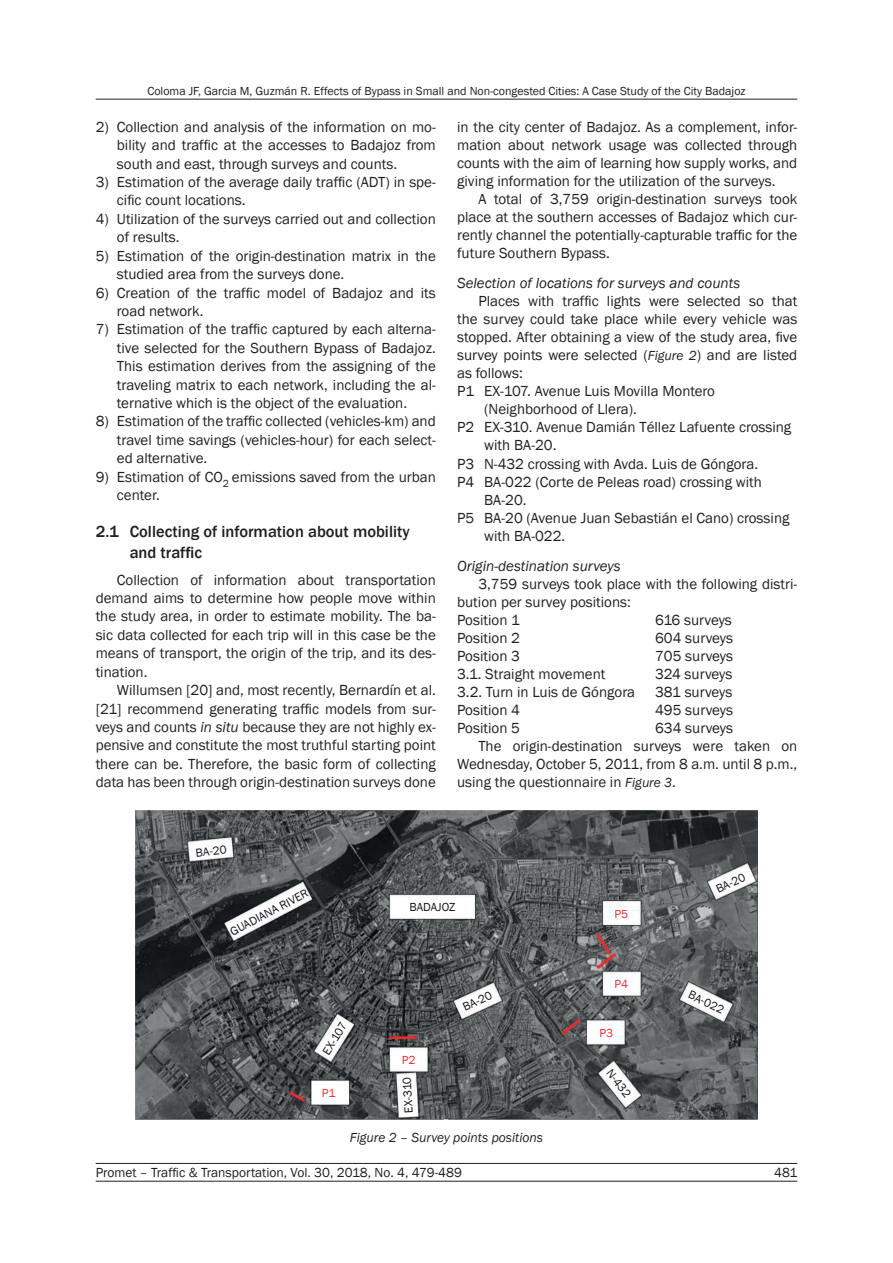
<style>
.page{position:relative;width:893px;height:1263px;background:#fff}
.page>*{position:absolute;margin:0;border:0;box-sizing:border-box;transform-origin:0 0}
.t1{font:500 16.5px/20.2px "Franklin Gothic";color:#231f20}
.t2{font:15px/18.5px "Franklin Gothic";color:#231f20;text-align:justify}
.t3{font:italic 15px "Franklin Gothic";color:#231f20}
.t4{font:13.5px "Franklin Gothic";color:#231f20}
.t5{font:italic 13.5px "Franklin Gothic";color:#231f20}
.t6{font:12px "Franklin Gothic";color:#231f20}
.t7{font:12px "Franklin Gothic";color:#17151a}
.t8{font:12px "Franklin Gothic";color:#ee2e34}
.s1{font-style:italic}
.s2{font-style:italic;font-size:13.5px}
</style>
<div class="page">
<hr style="left:96px;top:99px;width:701px;height:1px;background:#231f20">
<hr style="left:96px;top:1163px;width:701px;height:1px;background:#231f20">
<hr style="left:96px;top:1181px;width:701px;height:1px;background:#231f20">
<img style="left:135px;top:811px;width:622px;height:308px">
<p class="t6" style="left:147px;top:83px;width:600px">Coloma JF, Garcia M, Guzmán R. Effects of Bypass in Small and Non-congested Cities: A Case Study of the City Badajoz</p>
<p class="t2" style="left:117px;top:118px;width:320px;text-indent:-21px">2) Collection and analysis of the information on mo&shy;bility and traffic at the accesses to Badajoz from south and east, through surveys and counts.</p>
<p class="t2" style="left:117px;top:173px;width:320px;text-indent:-21px">3) Estimation of the average daily traffic (ADT) in spe&shy;cific count locations.</p>
<p class="t2" style="left:117px;top:210px;width:320px;text-indent:-21px">4) Utilization of the surveys carried out and collection of results.</p>
<p class="t2" style="left:117px;top:247px;width:320px;text-indent:-21px">5) Estimation of the origin-destination matrix in the studied area from the surveys done.</p>
<p class="t2" style="left:117px;top:284px;width:320px;text-indent:-21px">6) Creation of the traffic model of Badajoz and its road network.</p>
<p class="t2" style="left:117px;top:320px;width:320px;text-indent:-21px">7) Estimation of the traffic captured by each alterna&shy;tive selected for the Southern Bypass of Badajoz.<br>This estimation derives from the assigning of the traveling matrix to each network, including the al&shy;ternative which is the object of the evaluation.</p>
<p class="t2" style="left:117px;top:413px;width:320px;text-indent:-21px">8) Estimation of the traffic collected (vehicles-km) and travel time savings (vehicles-hour) for each select&shy;ed alternative.</p>
<p class="t2" style="left:117px;top:468px;width:320px;text-indent:-21px">9) Estimation of CO<sub>2</sub> emissions saved from the urban center.</p>
<p class="t1" style="left:130px;top:522px;width:281px;text-indent:-34px">2.1 Collecting of information about mobility and traffic</p>
<p class="t2" style="left:96px;top:571px;width:342px;text-indent:21px">Collection of information about transportation demand aims to determine how people move within the study area, in order to estimate mobility. The ba&shy;sic data collected for each trip will in this case be the means of transport, the origin of the trip, and its des&shy;tination.</p>
<p class="t2" style="left:96px;top:681px;width:342px;text-indent:21px">Willumsen [20] and, most recently, Bernardín et al. [21] recommend generating traffic models from sur&shy;veys and counts <span class="s1">in situ</span> because they are not highly ex&shy;pensive and constitute the most truthful starting point there can be. Therefore, the basic form of collecting data has been through origin-destination surveys done</p>
<p class="t2" style="left:457px;top:118px;width:342px;line-height:18px">in the city center of Badajoz. As a complement, infor&shy;mation about network usage was collected through counts with the aim of learning how supply works, and giving information for the utilization of the surveys.</p>
<p class="t2" style="left:457px;top:190px;width:342px;line-height:18px;text-indent:21px">A total of 3,759 origin-destination surveys took place at the southern accesses of Badajoz which cur&shy;rently channel the potentially-capturable traffic for the future Southern Bypass.</p>
<p class="t3" style="left:457px;top:274px;width:285px">Selection of locations for surveys and counts</p>
<p class="t2" style="left:478px;top:293px;width:320px">Places with traffic lights were selected so that</p>
<p class="t2" style="left:457px;top:311px;width:342px">the survey could take place while every vehicle was</p>
<p class="t2" style="left:457px;top:329px;width:342px">stopped. After obtaining a view of the study area, five</p>
<p class="t2" style="left:457px;top:347px;width:342px">survey points were selected (<span class="s2">Figure 2</span>) and are listed</p>
<p class="t2" style="left:457px;top:365px;width:67px">as follows:</p>
<p class="t2" style="left:457px;top:383px;width:259px">P1 EX-107. Avenue Luis Movilla Montero</p>
<p class="t2" style="left:484px;top:401px;width:154px">(Neighborhood of Llera).</p>
<p class="t2" style="left:457px;top:419px;width:336px">P2 EX-310. Avenue Damián Téllez Lafuente crossing</p>
<p class="t2" style="left:484px;top:437px;width:74px">with BA-20.</p>
<p class="t2" style="left:457px;top:455px;width:303px">P3 N-432 crossing with Avda. Luis de Góngora.</p>
<p class="t2" style="left:457px;top:473px;width:306px">P4 BA-022 (Corte de Peleas road) crossing with</p>
<p class="t2" style="left:484px;top:491px;width:44px">BA-20.</p>
<p class="t2" style="left:457px;top:509px;width:334px">P5 BA-20 (Avenue Juan Sebastián el Cano) crossing</p>
<p class="t2" style="left:484px;top:527px;width:83px">with BA-022.</p>
<p class="t3" style="left:457px;top:557px;width:165px">Origin-destination surveys</p>
<p class="t2" style="left:457px;top:576px;width:342px;line-height:18px;text-align:left;text-indent:21px">3,759 surveys took place with the following distri&shy;bution per survey positions:<br>Position 1</p>
<p class="t2" style="left:655px;top:611px;width:78px">616 surveys</p>
<p class="t2" style="left:457px;top:629px;width:64px">Position 2</p>
<p class="t2" style="left:655px;top:629px;width:79px">604 surveys</p>
<p class="t2" style="left:457px;top:647px;width:64px">Position 3</p>
<p class="t2" style="left:655px;top:647px;width:79px">705 surveys</p>
<p class="t2" style="left:457px;top:665px;width:150px">3.1. Straight movement</p>
<p class="t2" style="left:655px;top:665px;width:79px">324 surveys</p>
<p class="t2" style="left:457px;top:683px;width:180px">3.2. Turn in Luis de Góngora</p>
<p class="t2" style="left:655px;top:683px;width:79px">381 surveys</p>
<p class="t2" style="left:457px;top:701px;width:64px">Position 4</p>
<p class="t2" style="left:655px;top:701px;width:79px">495 surveys</p>
<p class="t2" style="left:457px;top:719px;width:64px">Position 5</p>
<p class="t2" style="left:655px;top:719px;width:79px">634 surveys</p>
<p class="t2" style="left:478px;top:737px;width:320px">The origin-destination surveys were taken on</p>
<p class="t2" style="left:457px;top:755px;width:342px">Wednesday, October 5, 2011, from 8 a.m. until 8 p.m.,</p>
<p class="t2" style="left:457px;top:773px;width:220px">using the questionnaire in <span class="s2">Figure 3</span>.</p>
<p class="t7" style="left:195px;top:845px;width:32px;rotate:-7deg">BA-20</p>
<p class="t7" style="left:228px;top:926px;width:88px;rotate:-28deg">GUADIANA RIVER</p>
<p class="t7" style="left:410px;top:900px;width:47px">BADAJOZ</p>
<p class="t7" style="left:319px;top:1050px;width:37px;rotate:-58deg">EX-107</p>
<p class="t8" style="left:322px;top:1085px;width:15px">P1</p>
<p class="t8" style="left:402px;top:1052px;width:15px">P2</p>
<p class="t7" style="left:401px;top:1113px;width:37px;rotate:-93deg">EX-310</p>
<p class="t7" style="left:460px;top:1000px;width:32px;rotate:-25deg">BA-20</p>
<p class="t5" style="left:350px;top:1129px;width:195px">Figure 2 – Survey points positions</p>
<p class="t8" style="left:614px;top:907px;width:15px">P5</p>
<p class="t8" style="left:614px;top:977px;width:15px">P4</p>
<p class="t8" style="left:599px;top:1026px;width:15px">P3</p>
<p class="t7" style="left:615px;top:1066px;width:33px;rotate:52deg">N-432</p>
<p class="t7" style="left:714px;top:882px;width:32px;rotate:-25deg">BA-20</p>
<p class="t7" style="left:692px;top:987px;width:39px;rotate:25deg">BA-022</p>
<p class="t4" style="left:96px;top:1164px;width:368px">Promet – Traffic &amp; Transportation, Vol. 30, 2018, No. 4, 479-489</p>
<p class="t4" style="left:774px;top:1164px;width:25px">481</p>
</div>
